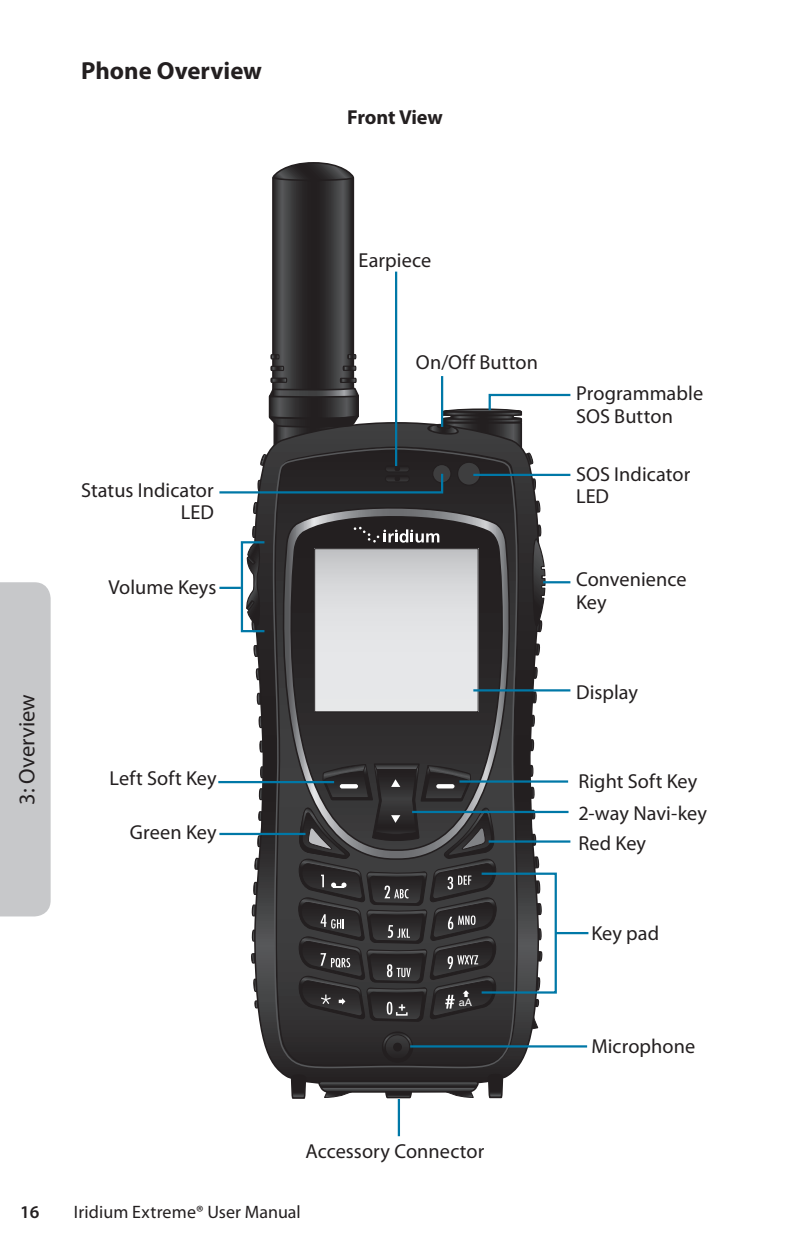
<style>
.page{position:relative;width:790px;height:1238px;background:#fff}
.page>*{position:absolute;margin:0;border:0;box-sizing:border-box;transform-origin:0 0}
.Subhead{font:700 24.75px "Myriad Pro";color:#231f20}
.t1{font:22.5px "Myriad Pro";color:#231f20}
.body{font:20.25px/22.5px "Myriad Pro";letter-spacing:.005em;color:#231f20}
.minihead{font:700 20.25px "Myriad Pro";letter-spacing:-.005em;color:#231f20}
.t2{font:18px "Myriad Pro";letter-spacing:.005em;color:#231f20}
.t3{font:600 18px "Myriad Pro";color:#231f20}
.t4{font:10.35px "Helvetica";color:#fff;scale:1.04 1}
</style>
<div class="page">
<div style="left:0;top:582px;width:51px;height:334px;background:#c7c8ca"></div>
<svg style="left:247px;top:691px;width:298px;height:393px"></svg>
<svg style="left:318px;top:1080px;width:163px;height:19px"></svg>
<svg style="left:290px;top:1074px;width:17px;height:25px"></svg>
<svg style="left:487px;top:1073px;width:17px;height:26px"></svg>
<svg style="left:270px;top:860px;width:250px;height:208px;background:#353435"></svg>
<svg style="left:254px;top:658px;width:285px;height:202px"></svg>
<svg style="left:263px;top:658px;width:267px;height:193px;background:#333133"></svg>
<div style="left:315px;top:549px;width:163px;height:163px;background:#e6e7e9"></div>
<svg style="left:382px;top:1032px;width:30px;height:30px"></svg>
<div style="left:382px;top:1031px;width:31px;height:31px;border:1px solid #231f20;border-radius:50%"></div>
<div style="left:385px;top:1035px;width:25px;height:24px;background:linear-gradient(to bottom,#3f4041,#242122);border-radius:12px"></div>
<div style="left:385px;top:1034px;width:25px;height:25px;border:1px solid #231f20;border-radius:50%"></div>
<div style="left:394px;top:1043px;width:7px;height:8px;background:#231f20;border-radius:50%"></div>
<div style="left:393px;top:1042px;width:9px;height:9px;border:1px solid #231f20;border-radius:50%"></div>
<svg style="left:298px;top:745px;width:199px;height:289px;background:#3b3a3b"></svg>
<hr style="left:218px;top:781px;width:116px;height:2px;background:#0078a7">
<hr style="left:219px;top:833px;width:86px;height:2px;background:#0078a7">
<hr style="left:410px;top:1045px;width:177px;height:2px;background:#0078a7">
<div style="left:480px;top:872px;width:77px;height:121px;border:2px solid #0078a7"></div>
<hr style="left:556px;top:932px;width:32px;height:2px;background:#0078a7">
<hr style="left:412px;top:811px;width:156px;height:2px;background:#0078a7">
<hr style="left:473px;top:689px;width:97px;height:2px;background:#0078a7">
<hr style="left:459px;top:780px;width:109px;height:2px;background:#0078a7">
<hr style="left:489px;top:840px;width:81px;height:2px;background:#0078a7">
<svg style="left:219px;top:162px;width:352px;height:496px"></svg>
<hr style="left:398px;top:1099px;width:2px;height:37px;background:#0078a7">
<hr style="left:473px;top:474px;width:97px;height:2px;background:#0078a7">
<p class="Subhead" style="left:81px;top:55px;width:182px">Phone Overview</p>
<p class="minihead" style="left:347px;top:104px;width:97px">Front View</p>
<p class="body" style="left:358px;top:249px;width:74px">Earpiece</p>
<p class="t1" style="left:13px;top:804px;width:112px;rotate:-90deg">3: Overview</p>
<p class="body" style="left:81px;top:478px;width:134px;text-align:right">Status Indicator<br>LED</p>
<p class="body" style="left:108px;top:576px;width:110px">Volume Keys</p>
<p class="body" style="left:110px;top:767px;width:109px">Left Soft Key</p>
<p class="body" style="left:130px;top:820px;width:88px">Green Key</p>
<p class="body" style="left:416px;top:351px;width:124px">On/Off Button</p>
<p class="t4" style="left:459px;top:994px;width:14px">aA</p>
<p class="body" style="left:305px;top:1139px;width:180px">Accessory Connector</p>
<p class="t3" style="left:20px;top:1200px;width:21px">16</p>
<p class="t2" style="left:74px;top:1200px;width:228px">Iridium Extreme® User Manual</p>
<p class="body" style="left:576px;top:382px;width:129px">Programmable<br>SOS Button</p>
<p class="body" style="left:576px;top:462px;width:116px">SOS Indicator<br>LED</p>
<p class="body" style="left:576px;top:568px;width:112px">Convenience<br>Key</p>
<p class="body" style="left:576px;top:681px;width:63px">Display</p>
<p class="body" style="left:578px;top:769px;width:120px">Right Soft Key</p>
<p class="body" style="left:578px;top:801px;width:130px">2-way Navi-key</p>
<p class="body" style="left:578px;top:832px;width:69px">Red Key</p>
<p class="body" style="left:591px;top:921px;width:69px">Key pad</p>
<p class="body" style="left:591px;top:1034px;width:106px">Microphone</p>
</div>
